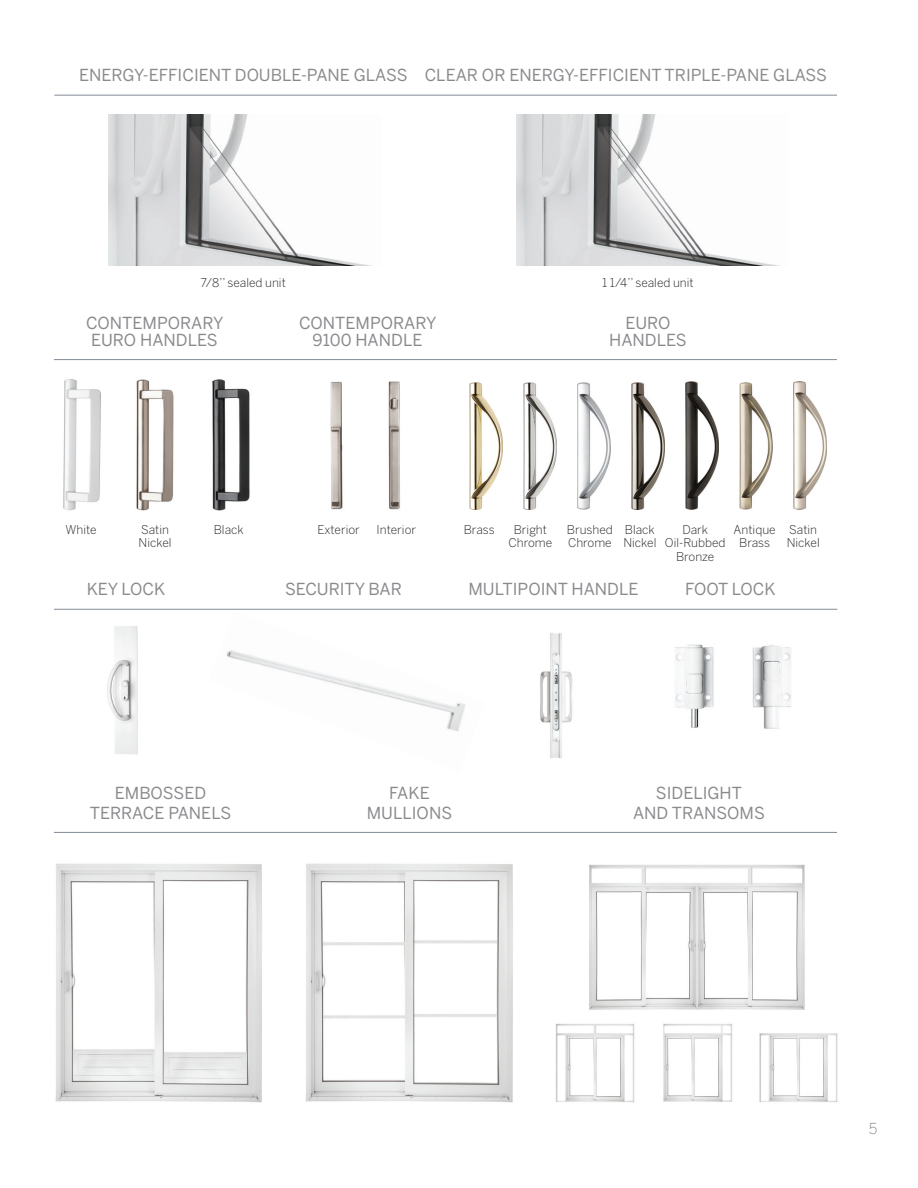
<style>
.page{position:relative;width:918px;height:1188px;background:#fff}
.page>*{position:absolute;margin:0;border:0;box-sizing:border-box;transform-origin:0 0}
._07-Titres_Options{font:16.5px "Benton Sans";color:#8a8a8e}
.t1{font:300 15px "Benton Sans";color:#8a8a8e}
.t2{font:300 12px/13.5px "Benton Sans";color:#231f20}
</style>
<div class="page">
<img style="left:794px;top:382px;width:32px;height:128px">
<img style="left:739px;top:382px;width:34px;height:127px">
<img style="left:686px;top:382px;width:32px;height:128px">
<img style="left:632px;top:382px;width:32px;height:127px">
<img style="left:578px;top:382px;width:32px;height:127px">
<img style="left:524px;top:382px;width:32px;height:128px">
<img style="left:470px;top:382px;width:32px;height:128px">
<img style="left:136px;top:379px;width:38px;height:132px">
<img style="left:330px;top:381px;width:13px;height:129px">
<img style="left:388px;top:381px;width:12px;height:129px">
<img style="left:212px;top:379px;width:38px;height:132px">
<img style="left:63px;top:379px;width:38px;height:132px">
<img style="left:109px;top:114px;width:257px;height:151px">
<img style="left:517px;top:114px;width:257px;height:151px">
<img style="left:759px;top:1033px;width:79px;height:69px">
<img style="left:663px;top:1023px;width:69px;height:79px">
<img style="left:589px;top:864px;width:216px;height:146px">
<img style="left:555px;top:1023px;width:80px;height:79px">
<img style="left:107px;top:626px;width:31px;height:128px">
<img style="left:226px;top:650px;width:239px;height:81px">
<img style="left:675px;top:644px;width:39px;height:84px">
<img style="left:752px;top:645px;width:40px;height:84px">
<hr style="left:54px;top:609px;width:783px;height:1px;background:#828c95">
<img style="left:540px;top:633px;width:33px;height:126px">
<img style="left:55px;top:863px;width:207px;height:240px">
<hr style="left:54px;top:832px;width:783px;height:1px;background:#828c95">
<img style="left:305px;top:863px;width:208px;height:240px">
<hr style="left:54px;top:359px;width:783px;height:1px;background:#828c95">
<hr style="left:54px;top:95px;width:783px;height:1px;background:#828c95">
<p class="_07-Titres_Options" style="left:79px;top:66px;width:749px">ENERGY-EFFICIENT DOUBLE-PANE GLASS CLEAR OR ENERGY-EFFICIENT TRIPLE-PANE GLASS</p>
<p class="t2" style="left:200px;top:275px;width:87px">7/8’’ sealed unit</p>
<p class="t2" style="left:602px;top:275px;width:93px">1 1/4’’ sealed unit</p>
<p class="_07-Titres_Options" style="left:86px;top:313px;width:139px">CONTEMPORARY</p>
<p class="_07-Titres_Options" style="left:299px;top:313px;width:139px">CONTEMPORARY</p>
<p class="_07-Titres_Options" style="left:625px;top:313px;width:47px">EURO</p>
<p class="_07-Titres_Options" style="left:91px;top:330px;width:128px">EURO HANDLES</p>
<p class="_07-Titres_Options" style="left:313px;top:330px;width:111px">9100 HANDLE</p>
<p class="_07-Titres_Options" style="left:609px;top:330px;width:79px">HANDLES</p>
<p class="t2" style="left:66px;top:522px;width:33px">White</p>
<p class="t2" style="left:139px;top:522px;width:35px">Satin<br>Nickel</p>
<p class="t2" style="left:214px;top:522px;width:31px">Black</p>
<p class="t2" style="left:318px;top:522px;width:44px">Exterior</p>
<p class="t2" style="left:377px;top:522px;width:41px">Interior</p>
<p class="t2" style="left:464px;top:522px;width:32px">Brass</p>
<p class="t2" style="left:509px;top:522px;width:45px;text-align:center">Bright<br>Chrome</p>
<p class="t2" style="left:567px;top:522px;width:48px">Brushed<br>Chrome</p>
<p class="t2" style="left:623px;top:522px;width:35px">Black<br>Nickel</p>
<p class="t2" style="left:665px;top:522px;width:62px;text-align:center">Dark<br>Oil-Rubbed<br>Bronze</p>
<p class="t2" style="left:734px;top:522px;width:44px;text-align:center">Antique<br>Brass</p>
<p class="t2" style="left:787px;top:522px;width:35px">Satin<br>Nickel</p>
<p class="_07-Titres_Options" style="left:87px;top:580px;width:80px">KEY LOCK</p>
<p class="_07-Titres_Options" style="left:285px;top:580px;width:118px">SECURITY BAR</p>
<p class="_07-Titres_Options" style="left:468px;top:580px;width:172px">MULTIPOINT HANDLE</p>
<p class="_07-Titres_Options" style="left:685px;top:580px;width:92px">FOOT LOCK</p>
<p class="_07-Titres_Options" style="left:115px;top:783px;width:93px">EMBOSSED</p>
<p class="_07-Titres_Options" style="left:389px;top:783px;width:42px">FAKE</p>
<p class="_07-Titres_Options" style="left:656px;top:783px;width:88px">SIDELIGHT</p>
<p class="_07-Titres_Options" style="left:90px;top:803px;width:143px">TERRACE PANELS</p>
<p class="_07-Titres_Options" style="left:367px;top:803px;width:87px">MULLIONS</p>
<p class="_07-Titres_Options" style="left:633px;top:803px;width:133px">AND TRANSOMS</p>
<p class="t1" style="left:869px;top:1120px;width:10px">5</p>
</div>
